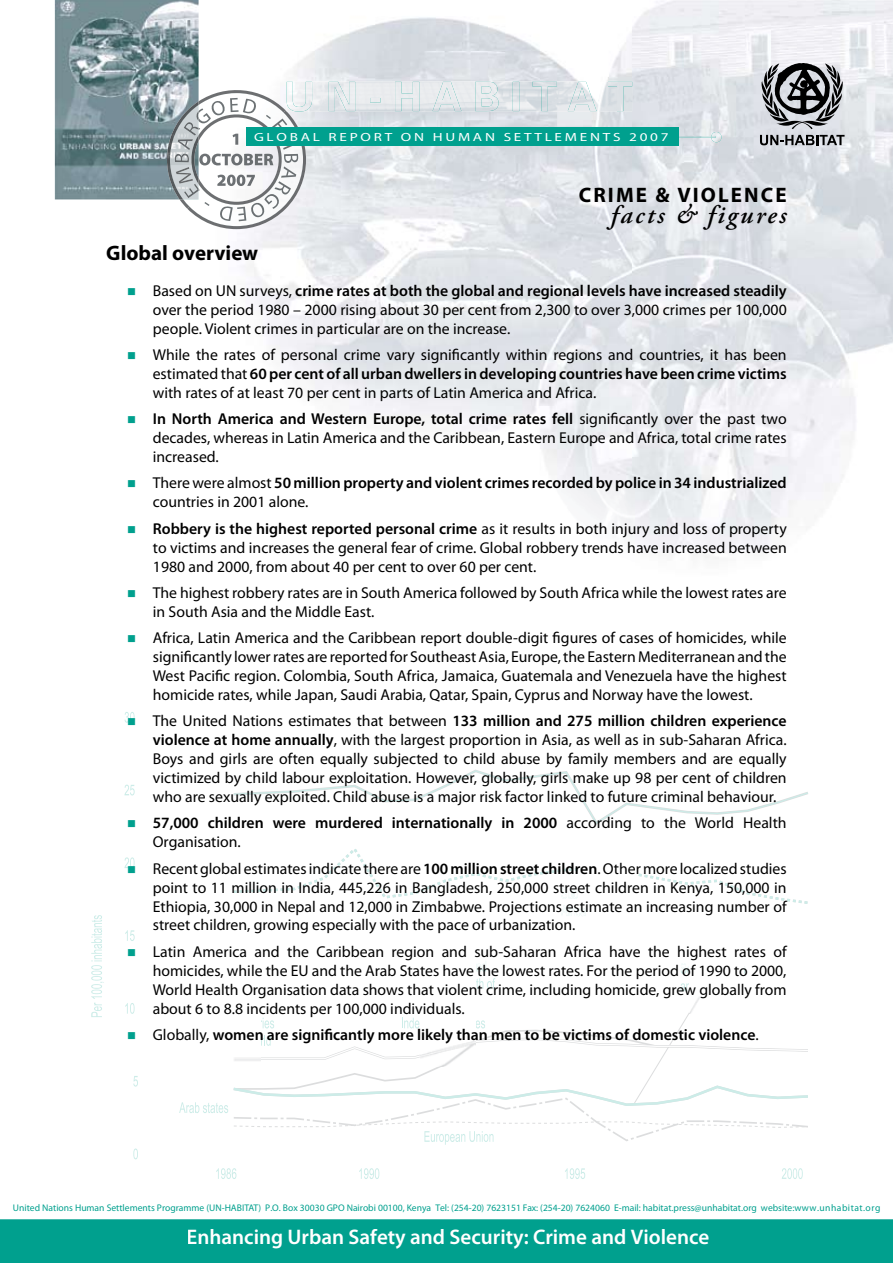
<style>
.page{position:relative;width:893px;height:1263px;background:#fff}
.page>*{position:absolute;margin:0;border:0;box-sizing:border-box;transform-origin:0 0}
.t1{font:italic 600 25.5px "Adobe Garamond Pro";letter-spacing:.1em;color:#000}
.t2{font:600 21.15px "Myriad Pro";color:#fff}
.t3{font:700 21px "Myriad Pro";letter-spacing:.1em;color:#000}
.t4{font:700 21px "Myriad Pro";color:#000}
.t5{font:15.75px/18.9px "Myriad Pro";color:#000;text-align:justify}
.t6{font:600 15.75px/18.9px "Myriad Pro";color:#000}
.t7{font:11.85px "Myriad Pro";letter-spacing:.18em;color:#fff;scale:1.28 1}
.t8{font:9.6px "Myriad Pro";color:#00a08e}
.s1{color:#00a08e}
.s2{font-weight:600}
.s3{font-weight:400}
</style>
<div class="page">
<img style="left:160px;top:0;width:733px;height:559px">
<svg style="left:761px;top:63px;width:82px;height:66px;background:#7d7f82"></svg>
<svg style="left:760px;top:135px;width:84px;height:10px"></svg>
<img style="left:55px;top:0;width:144px;height:199px">
<img style="left:187px;top:226px;width:126px;height:3px">
<img style="left:161px;top:101px;width:9px;height:98px">
<svg style="left:170px;top:82px;width:551px;height:144px"></svg>
<div style="left:246px;top:127px;width:432px;height:19px;background:#00a08e"></div>
<svg style="left:125px;top:712px;width:10px;height:11px"></svg>
<svg style="left:124px;top:785px;width:11px;height:10px"></svg>
<svg style="left:124px;top:857px;width:11px;height:11px"></svg>
<svg style="left:125px;top:930px;width:10px;height:11px"></svg>
<svg style="left:216px;top:1168px;width:20px;height:11px"></svg>
<svg style="left:565px;top:1168px;width:20px;height:11px"></svg>
<svg style="left:782px;top:1168px;width:21px;height:11px"></svg>
<svg style="left:359px;top:1168px;width:20px;height:11px"></svg>
<svg style="left:91px;top:915px;width:13px;height:102px"></svg>
<svg style="left:233px;top:769px;width:575px;height:56px"></svg>
<svg style="left:233px;top:849px;width:575px;height:67px"></svg>
<svg style="left:125px;top:963px;width:683px;height:196px"></svg>
<div style="left:0;top:1219px;width:893px;height:44px;background:#00a08e"></div>
<div style="left:188px;top:1229px;width:521px;height:20px;background:#00a08e"></div>
<img style="left:581px;top:769px;width:109px;height:30px">
<img style="left:581px;top:851px;width:56px;height:55px">
<img style="left:367px;top:963px;width:108px;height:50px">
<img style="left:689px;top:963px;width:55px;height:50px">
<img style="left:205px;top:1012px;width:55px;height:55px">
<img style="left:420px;top:1012px;width:55px;height:55px">
<p class="t7" style="left:254px;top:130px;width:325px">GLOBAL REPORT ON HUMAN SETTLEMENTS 2007</p>
<h3 class="t3" style="left:579px;top:181px;width:209px">CRIME &amp; VIOLENCE</h3>
<h1 class="t1" style="left:611px;top:200px;width:177px">facts &amp; figures</h1>
<h3 class="t4" style="left:106px;top:239px;width:153px">Global overview</h3>
<p class="t5" style="left:153px;top:281px;width:635px;text-indent:-26px"><span class="s1">■</span> Based on UN surveys, <span class="s2">crime rates at both the global and regional levels have increased steadily </span>over the period 1980 – 2000 rising about 30 per cent from 2,300 to over 3,000 crimes per 100,000 people. Violent crimes in particular are on the increase.</p>
<p class="t5" style="left:153px;top:345px;width:635px;text-indent:-25px"><span class="s1">■</span> While the rates of personal crime vary significantly within regions and countries, it has been estimated that <span class="s2">60 per cent of all urban dwellers in developing countries have been crime victims </span>with rates of at least 70 per cent in parts of Latin America and Africa.</p>
<p class="t5" style="left:153px;top:409px;width:635px;text-indent:-25px"><span class="s1">■</span> <span class="s2">In North America and Western Europe, total crime rates fell</span> significantly over the past two decades, whereas in Latin America and the Caribbean, Eastern Europe and Africa, total crime rates increased.</p>
<p class="t6" style="left:153px;top:473px;width:635px;text-indent:-26px"><span class="s1">■</span> <span class="s3">There were almost</span> 50 million property and violent crimes recorded by police in 34 industrialized <span class="s3">countries in 2001 alone.</span></p>
<p class="t5" style="left:153px;top:519px;width:635px;text-indent:-26px"><span class="s1">■</span> <span class="s2">Robbery is the highest reported personal crime</span> as it results in both injury and loss of property to victims and increases the general fear of crime. Global robbery trends have increased between 1980 and 2000, from about 40 per cent to over 60 per cent.</p>
<p class="t5" style="left:153px;top:583px;width:635px;text-indent:-26px"><span class="s1">■</span> The highest robbery rates are in South America followed by South Africa while the lowest rates are in South Asia and the Middle East.</p>
<p class="t5" style="left:153px;top:628px;width:635px;text-indent:-25px"><span class="s1">■</span> Africa, Latin America and the Caribbean report double-digit figures of cases of homicides, while significantly lowerrates are reported for SoutheastAsia, Europe,the Eastern Mediterranean and the West Pacific region. Colombia, South Africa, Jamaica, Guatemala and Venezuela have the highest homicide rates, while Japan, Saudi Arabia, Qatar, Spain, Cyprus and Norway have the lowest.</p>
<p class="t5" style="left:153px;top:711px;width:635px;text-indent:-25px"><span class="s1">■</span> The United Nations estimates that between <span class="s2">133 million and 275 million children experience violence at home annually</span>, with the largest proportion in Asia, as well as in sub-Saharan Africa.<br>Boys and girls are often equally subjected to child abuse by family members and are equally victimized by child labour exploitation. However, globally, girls make up 98 per cent of children who are sexually exploited. Child abuse is a major risk factor linked to future criminal behaviour.</p>
<p class="t6" style="left:153px;top:813px;width:635px;text-indent:-25px"><span class="s1">■</span> 57,000 children were murdered internationally in 2000 <span class="s3">according to the World Health<br>Organisation.</span></p>
<p class="t5" style="left:153px;top:859px;width:635px;text-indent:-25px"><span class="s1">■</span> Recentglobal estimatesindicate there are <span class="s2">100 million street children</span>.Othermore localizedstudies point to 11 million in India, 445,226 in Bangladesh, 250,000 street children in Kenya, 150,000 in Ethiopia, 30,000 in Nepal and 12,000 in Zimbabwe. Projections estimate an increasing number of street children, growing especially with the pace of urbanization.</p>
<p class="t5" style="left:153px;top:942px;width:635px;text-indent:-25px"><span class="s1">■</span> Latin America and the Caribbean region and sub-Saharan Africa have the highest rates of homicides, while the EU and the Arab States have the lowest rates. For the period of 1990 to 2000, World Health Organisation data shows that violent crime, including homicide, grew globally from about 6 to 8.8 incidents per 100,000 individuals.</p>
<p class="t6" style="left:127px;top:1025px;width:633px"><span class="s1">■</span> <span class="s3">Globally,</span> women are significantly more likely than men to be victims of domestic violence<span class="s3">.</span></p>
<p class="t8" style="left:13px;top:1201px;width:869px">United Nations Human Settlements Programme (UN-HABITAT) P.O. Box 30030 GPO Nairobi 00100, Kenya Tel: (254-20) 7623151 Fax: (254-20) 7624060 E-mail: habitat.press@unhabitat.org website:www.unhabitat.org</p>
<h2 class="t2" style="left:186px;top:1224px;width:524px">Enhancing Urban Safety and Security: Crime and Violence</h2>
</div>
